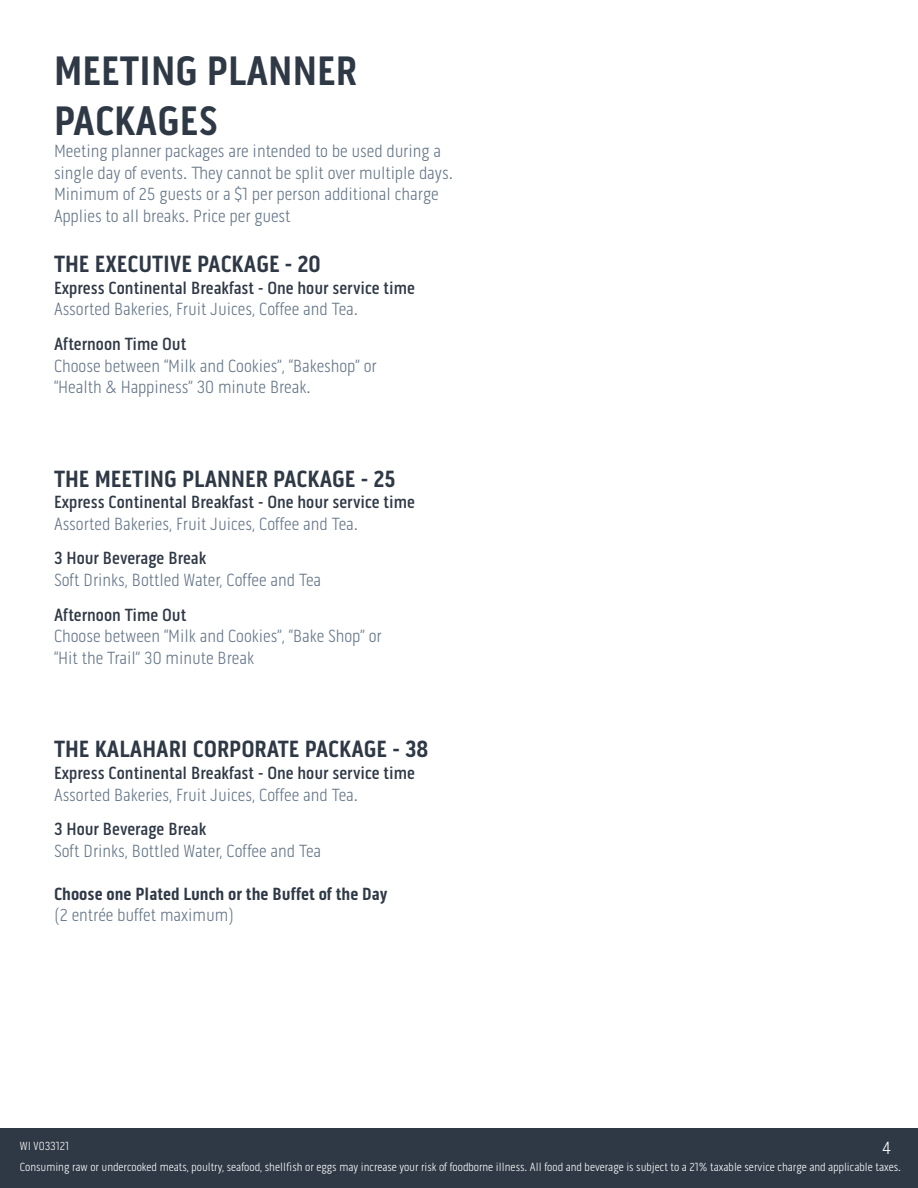
<style>
.page{position:relative;width:918px;height:1188px;background:#fff}
.page>*{position:absolute;margin:0;border:0;box-sizing:border-box;transform-origin:0 0}
.t1{font:700 42px/50.4px "Pill Gothic 300 mg";color:#2f3946}
.t2{font:700 24px "Pill Gothic 300 mg";color:#2f3946}
.t3{font:300 18px/21.6px "Pill Gothic 300 mg";color:#657688}
.t4{font:500 18px "Pill Gothic 300 mg";color:#2f3946}
.t5{font:700 18px "Pill Gothic 300 mg";color:#2f3946}
.t6{font:300 18px "Pill Gothic 300 mg";color:#fff}
.t7{font:300 12px "Pill Gothic 300 mg";color:#fff}
</style>
<div class="page">
<div style="left:0;top:1128px;width:918px;height:60px;background:#2f3946"></div>
<h1 class="t1" style="left:54px;top:46px;width:305px">MEETING PLANNER<br>PACKAGES</h1>
<p class="t3" style="left:54px;top:140px;width:400px">Meeting planner packages are intended to be used during a single day of events. They cannot be split over multiple days.<br>Minimum of 25 guests or a $1 per person additional charge Applies to all breaks. Price per guest</p>
<h2 class="t2" style="left:54px;top:250px;width:268px">THE EXECUTIVE PACKAGE - 20</h2>
<p class="t4" style="left:54px;top:277px;width:363px">Express Continental Breakfast - One hour service time</p>
<p class="t3" style="left:54px;top:299px;width:306px">Assorted Bakeries, Fruit Juices, Coffee and Tea.</p>
<p class="t4" style="left:54px;top:333px;width:134px">Afternoon Time Out</p>
<p class="t3" style="left:54px;top:355px;width:324px">Choose between “Milk and Cookies”, “Bakeshop” or “Health &amp; Happiness” 30 minute Break.</p>
<h2 class="t2" style="left:54px;top:464px;width:343px">THE MEETING PLANNER PACKAGE - 25</h2>
<p class="t4" style="left:54px;top:492px;width:363px">Express Continental Breakfast - One hour service time</p>
<p class="t3" style="left:54px;top:513px;width:306px">Assorted Bakeries, Fruit Juices, Coffee and Tea.</p>
<p class="t4" style="left:54px;top:548px;width:154px">3 Hour Beverage Break</p>
<p class="t3" style="left:54px;top:569px;width:269px">Soft Drinks, Bottled Water, Coffee and Tea</p>
<p class="t4" style="left:54px;top:604px;width:134px">Afternoon Time Out</p>
<p class="t3" style="left:54px;top:625px;width:329px">Choose between “Milk and Cookies”, “Bake Shop” or “Hit the Trail” 30 minute Break</p>
<h2 class="t2" style="left:54px;top:735px;width:376px">THE KALAHARI CORPORATE PACKAGE - 38</h2>
<p class="t4" style="left:54px;top:762px;width:363px">Express Continental Breakfast - One hour service time</p>
<p class="t3" style="left:54px;top:784px;width:306px">Assorted Bakeries, Fruit Juices, Coffee and Tea.</p>
<p class="t4" style="left:54px;top:818px;width:154px">3 Hour Beverage Break</p>
<p class="t3" style="left:54px;top:840px;width:269px">Soft Drinks, Bottled Water, Coffee and Tea</p>
<p class="t5" style="left:54px;top:883px;width:335px">Choose one Plated Lunch or the Buffet of the Day</p>
<p class="t3" style="left:54px;top:905px;width:182px">(2 entrée buffet maximum)</p>
<p class="t7" style="left:20px;top:1139px;width:51px">WI V033121</p>
<p class="t6" style="left:882px;top:1137px;width:10px">4</p>
<p class="t7" style="left:20px;top:1160px;width:883px">Consuming raw or undercooked meats, poultry, seafood, shellfish or eggs may increase your risk of foodborne illness. All food and beverage is subject to a 21% taxable service charge and applicable taxes.</p>
</div>
